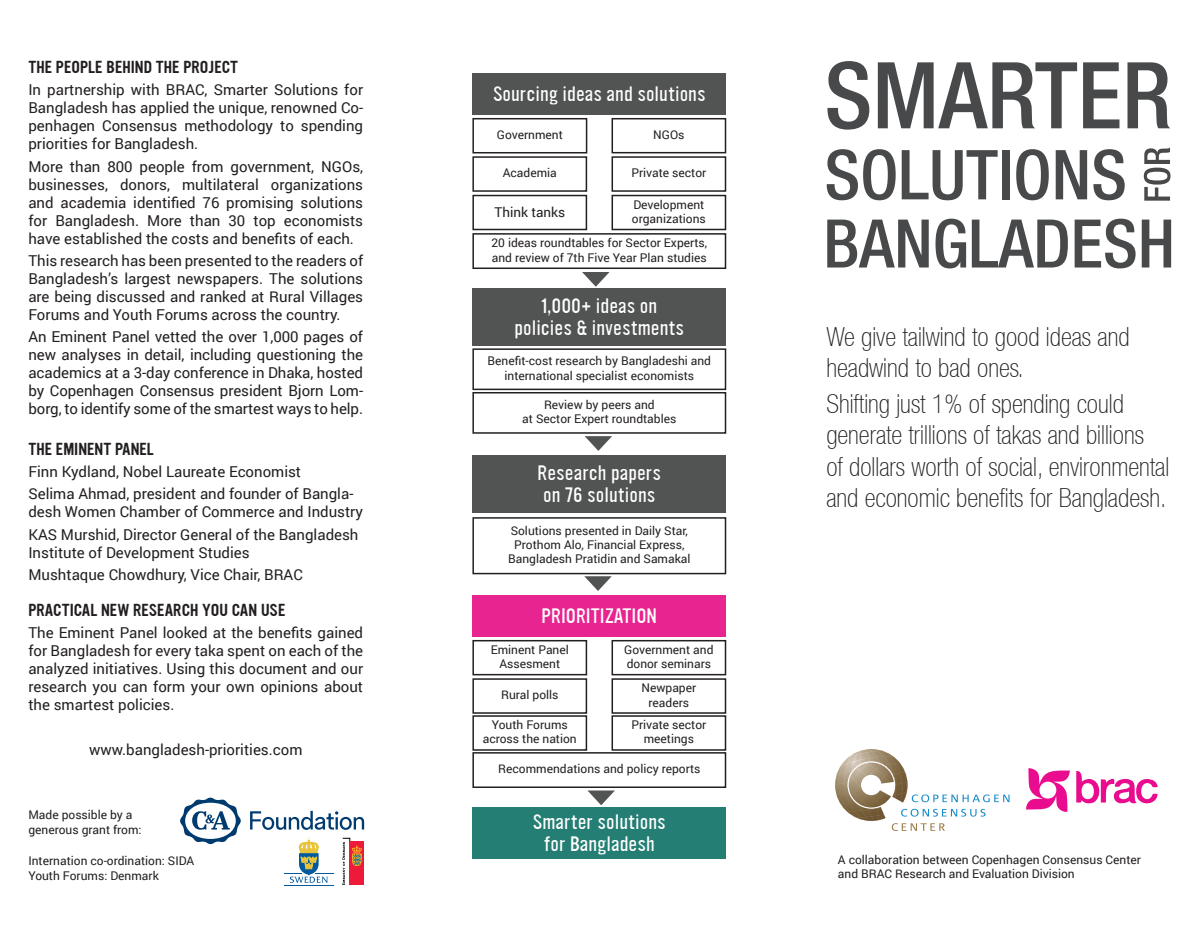
<style>
.page{position:relative;width:1200px;height:932px;background:#fff}
.page>*{position:absolute;margin:0;border:0;box-sizing:border-box;transform-origin:0 0}
.t1{font:100 condensed 26.25px/31.5px "Helvetica Neue LT";color:#231f20}
.t2{font:300 18px/21.6px "Ultramagnetic";color:#fff;text-align:center}
.t3{font:15px/18px "Roboto";color:#231f20;text-align:justify}
.t4{font:15px "Ultramagnetic";color:#231f20}
.t5{font:13.5px "Roboto";color:#231f20}
.t6{font:12px/14.4px "Roboto";color:#231f20;text-align:center}
</style>
<div class="page">
<div style="left:472px;top:73px;width:254px;height:42px;background:#525353"></div>
<div style="left:472px;top:288px;width:254px;height:58px;background:#525353"></div>
<div style="left:472px;top:454px;width:254px;height:58px;background:#525353"></div>
<div style="left:472px;top:595px;width:254px;height:42px;background:#e82490"></div>
<div style="left:472px;top:118px;width:115px;height:35px;border:2px solid #231f20"></div>
<div style="left:611px;top:118px;width:115px;height:35px;border:2px solid #231f20"></div>
<div style="left:472px;top:156px;width:115px;height:36px;border:2px solid #231f20"></div>
<div style="left:611px;top:156px;width:115px;height:36px;border:2px solid #231f20"></div>
<div style="left:472px;top:195px;width:115px;height:35px;border:2px solid #231f20"></div>
<div style="left:611px;top:195px;width:115px;height:35px;border:2px solid #231f20"></div>
<div style="left:472px;top:233px;width:254px;height:36px;border:2px solid #231f20"></div>
<div style="left:472px;top:348px;width:254px;height:42px;border:2px solid #231f20"></div>
<div style="left:472px;top:392px;width:254px;height:41px;border:2px solid #231f20"></div>
<div style="left:472px;top:639px;width:115px;height:36px;border:2px solid #231f20"></div>
<div style="left:611px;top:639px;width:115px;height:36px;border:2px solid #231f20"></div>
<div style="left:472px;top:678px;width:115px;height:35px;border:2px solid #231f20"></div>
<div style="left:611px;top:678px;width:115px;height:35px;border:2px solid #231f20"></div>
<div style="left:472px;top:715px;width:115px;height:35px;border:2px solid #231f20"></div>
<div style="left:611px;top:715px;width:115px;height:35px;border:2px solid #231f20"></div>
<div style="left:472px;top:751px;width:254px;height:36px;border:2px solid #231f20"></div>
<div style="left:472px;top:807px;width:254px;height:51px;background:#257e74"></div>
<div style="left:472px;top:517px;width:254px;height:57px;border:2px solid #231f20"></div>
<svg style="left:582px;top:272px;width:27px;height:15px"></svg>
<svg style="left:584px;top:436px;width:28px;height:15px"></svg>
<svg style="left:584px;top:576px;width:27px;height:15px"></svg>
<svg style="left:587px;top:790px;width:27px;height:15px"></svg>
<svg style="left:827px;top:61px;width:42px;height:69px"></svg>
<svg style="left:877px;top:62px;width:199px;height:66px"></svg>
<svg style="left:1083px;top:62px;width:36px;height:66px"></svg>
<svg style="left:1127px;top:62px;width:42px;height:66px"></svg>
<svg style="left:826px;top:149px;width:69px;height:51px"></svg>
<svg style="left:901px;top:150px;width:96px;height:50px"></svg>
<div style="left:1001px;top:150px;width:8px;height:49px;background:#48494a"></div>
<svg style="left:1016px;top:149px;width:32px;height:51px"></svg>
<svg style="left:1055px;top:150px;width:31px;height:49px"></svg>
<svg style="left:1093px;top:149px;width:31px;height:51px"></svg>
<svg style="left:1143px;top:147px;width:27px;height:53px"></svg>
<svg style="left:827px;top:219px;width:101px;height:48px"></svg>
<svg style="left:935px;top:218px;width:30px;height:50px"></svg>
<svg style="left:971px;top:219px;width:96px;height:48px"></svg>
<svg style="left:1074px;top:218px;width:61px;height:50px"></svg>
<svg style="left:1141px;top:219px;width:29px;height:48px"></svg>
<svg style="left:180px;top:797px;width:61px;height:46px"></svg>
<svg style="left:250px;top:810px;width:114px;height:19px"></svg>
<hr style="left:284px;top:885px;width:49px;height:1px;background:#015a9d">
<svg style="left:284px;top:838px;width:49px;height:44px"></svg>
<div style="left:350px;top:841px;width:14px;height:43px;background:#ed1a3a"></div>
<svg style="left:342px;top:837px;width:20px;height:47px"></svg>
<svg style="left:1026px;top:768px;width:131px;height:43px"></svg>
<svg style="left:835px;top:749px;width:174px;height:81px"></svg>
<p class="t4" style="left:28px;top:56px;width:211px">THE PEOPLE BEHIND THE PROJECT</p>
<p class="t3" style="left:28px;top:80px;width:336px">In partnership with BRAC, Smarter Solutions for Bangladesh has applied the unique, renowned Co&shy;penhagen Consensus methodology to spending priorities for Bangladesh.</p>
<p class="t3" style="left:28px;top:157px;width:336px">More than 800 people from government, NGOs, businesses, donors, multilateral organizations and academia identified 76 promising solutions for Bangladesh. More than 30 top economists have established the costs and benefits of each.</p>
<p class="t3" style="left:28px;top:251px;width:336px">This research has been presented to the readers of Bangladesh’s largest newspapers. The solutions are being discussed and ranked at Rural Villages Forums and Youth Forums across the country.</p>
<p class="t3" style="left:28px;top:327px;width:336px">An Eminent Panel vetted the over 1,000 pages of new analyses in detail, including questioning the academics at a 3-day conference in Dhaka, hosted by Copenhagen Consensus president Bjorn Lom&shy;borg, to identify some of the smartest ways to help.</p>
<p class="t4" style="left:28px;top:438px;width:127px">THE EMINENT PANEL</p>
<p class="t3" style="left:28px;top:462px;width:274px">Finn Kydland, Nobel Laureate Economist</p>
<p class="t3" style="left:28px;top:484px;width:336px">Selima Ahmad, president and founder of Bangla&shy;desh Women Chamber of Commerce and Industry</p>
<p class="t3" style="left:28px;top:524px;width:331px">KAS Murshid, Director General of the Bangladesh<br>Institute of Development Studies</p>
<p class="t3" style="left:28px;top:564px;width:276px">Mushtaque Chowdhury, Vice Chair, BRAC</p>
<p class="t4" style="left:28px;top:599px;width:258px">PRACTICAL NEW RESEARCH YOU CAN USE</p>
<p class="t3" style="left:28px;top:623px;width:336px">The Eminent Panel looked at the benefits gained for Bangladesh for every taka spent on each of the analyzed initiatives. Using this document and our research you can form your own opinions about the smartest policies.</p>
<p class="t3" style="left:89px;top:739px;width:215px">www.bangladesh-priorities.com</p>
<p class="t6" style="left:28px;top:807px;width:115px;text-align:left">Made possible by a generous grant from:</p>
<p class="t6" style="left:28px;top:853px;width:167px;text-align:left">Internation co-ordination: SIDA<br>Youth Forums: Denmark</p>
<p class="t2" style="left:493px;top:84px;width:214px">Sourcing ideas and solutions</p>
<p class="t6" style="left:496px;top:127px;width:67px">Government</p>
<p class="t6" style="left:653px;top:127px;width:33px">NGOs</p>
<p class="t6" style="left:502px;top:165px;width:56px">Academia</p>
<p class="t6" style="left:631px;top:165px;width:76px">Private sector</p>
<p class="t5" style="left:494px;top:202px;width:72px">Think tanks</p>
<p class="t6" style="left:631px;top:196px;width:75px;text-align:left">Development organizations</p>
<p class="t6" style="left:491px;top:235px;width:217px;text-align:left">20 ideas roundtables for Sector Experts, and review of 7th Five Year Plan studies</p>
<p class="t2" style="left:514px;top:295px;width:171px">1,000+ ideas on policies &amp; investments</p>
<p class="t6" style="left:487px;top:353px;width:225px">Benefit-cost research by Bangladeshi and international specialist economists</p>
<p class="t6" style="left:522px;top:397px;width:156px">Review by peers and<br>at Sector Expert roundtables</p>
<p class="t2" style="left:537px;top:462px;width:125px">Research papers on 76 solutions</p>
<p class="t6" style="left:508px;top:522px;width:184px">Solutions presented in Daily Star,<br>Prothom Alo, Financial Express,<br>Bangladesh Pratidin and Samakal</p>
<p class="t2" style="left:541px;top:605px;width:117px">PRIORITIZATION</p>
<p class="t6" style="left:490px;top:641px;width:80px">Eminent Panel<br>Assesment</p>
<p class="t6" style="left:624px;top:641px;width:91px;text-align:left">Government and donor seminars</p>
<p class="t6" style="left:501px;top:687px;width:59px">Rural polls</p>
<p class="t6" style="left:641px;top:680px;width:56px">Newpaper readers</p>
<p class="t6" style="left:482px;top:717px;width:95px">Youth Forums across the nation</p>
<p class="t6" style="left:631px;top:717px;width:76px">Private sector meetings</p>
<p class="t6" style="left:498px;top:761px;width:204px">Recommendations and policy reports</p>
<p class="t2" style="left:532px;top:811px;width:134px">Smarter solutions for Bangladesh</p>
<p class="t1" style="left:826px;top:320px;width:304px">We give tailwind to good ideas and headwind to bad ones.</p>
<p class="t1" style="left:826px;top:387px;width:344px">Shifting just 1% of spending could generate trillions of takas and billions<br>of dollars worth of social, environmental and economic benefits for Bangladesh.</p>
<p class="t6" style="left:837px;top:851px;width:304px;text-align:left">A collaboration between Copenhagen Consensus Center and BRAC Research and Evaluation Division</p>
</div>
